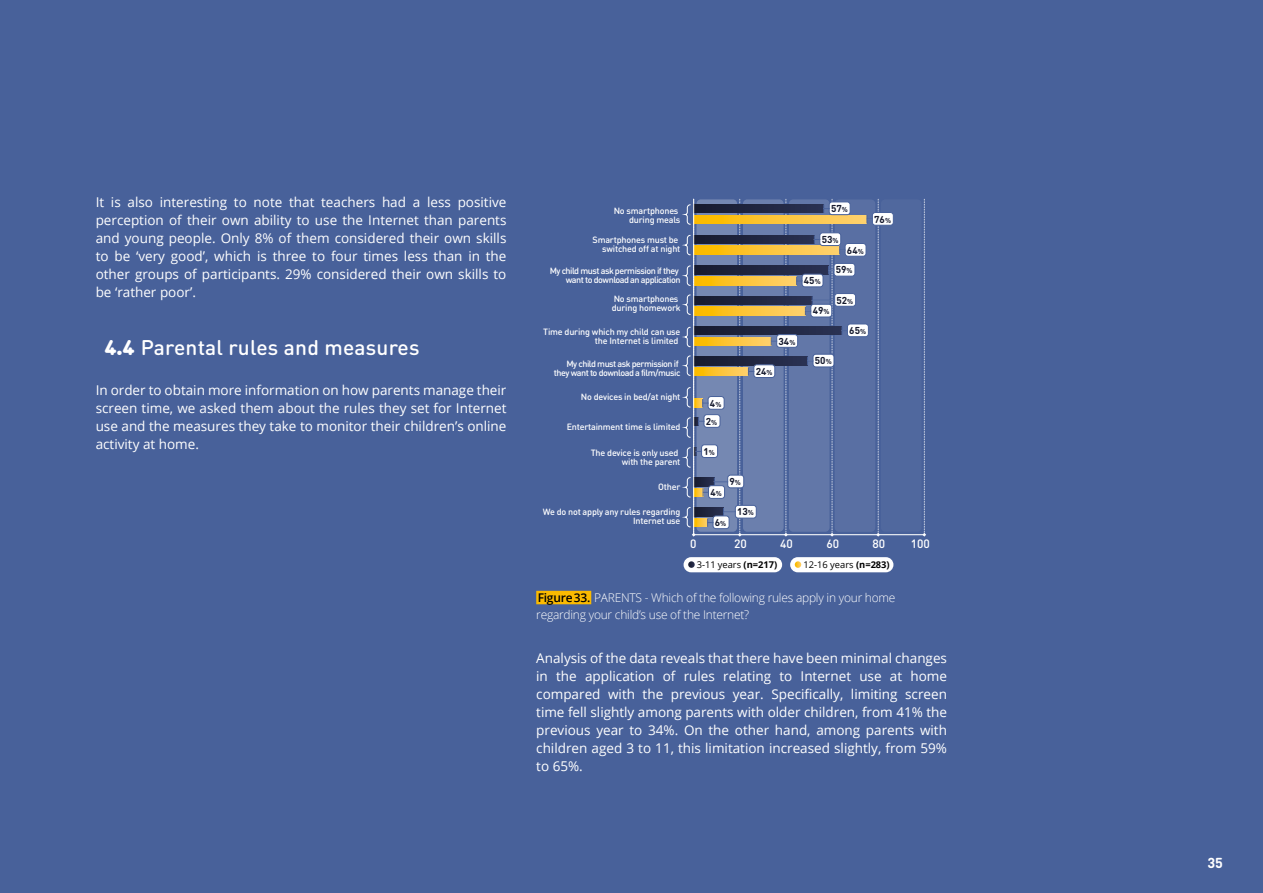
<style>
.page{position:relative;width:1263px;height:893px;background:#48619a}
.page>*{position:absolute;margin:0;border:0;box-sizing:border-box;transform-origin:0 0}
.t1{font:500 21px "DIN Round Pro";letter-spacing:.01em;color:#fff}
.t2{font:700 14.25px "DIN Round Pro";color:#fff}
.t3{font:13.5px/18px "Open Sans";color:#fff;text-align:justify}
.Mention_de_graphe__figure{font:300 12px/16.5px "Open Sans";letter-spacing:-.02em;color:#fff}
.Graph{font:500 12px "DIN Round Pro";color:#fff}
.Graph-2{font:700 9.9px "DIN Round Pro";color:#161a2e}
.Graph-3{font:9.3px "Open Sans";color:#000}
.Graph-4{font:500 9px/9px "DIN Round Pro";letter-spacing:-.02em;color:#fff;text-align:right}
.Graph-5{font:500 9px/9px "DIN Round Pro";letter-spacing:-.055em;color:#fff;text-align:right}
.s1{font-weight:900}
.s2{font-size:7.05px}
.s3{font-weight:700}
.s4{font-weight:600;color:#000}
</style>
<div class="page">
<div style="left:536px;top:591px;width:55px;height:13px;background:#fbba00"></div>
<div style="left:743px;top:199px;width:41px;height:333px;background:#6b7fad;border-radius:4px"></div>
<div style="left:789px;top:199px;width:40px;height:333px;background:#6277a8;border-radius:4px"></div>
<div style="left:835px;top:199px;width:40px;height:333px;background:#596fa3;border-radius:4px"></div>
<div style="left:881px;top:199px;width:40px;height:333px;background:#50689e;border-radius:4px"></div>
<svg style="left:784px;top:199px;width:4px;height:338px"></svg>
<svg style="left:922px;top:199px;width:4px;height:338px"></svg>
<div style="left:683px;top:557px;width:99px;height:15px;background:#fff;border-radius:8px"></div>
<svg style="left:688px;top:561px;width:7px;height:7px"></svg>
<div style="left:790px;top:557px;width:103px;height:15px;background:#fff;border-radius:8px"></div>
<svg style="left:795px;top:561px;width:6px;height:7px"></svg>
<svg style="left:742px;top:215px;width:124px;height:9px"></svg>
<svg style="left:742px;top:246px;width:54px;height:8px"></svg>
<svg style="left:742px;top:277px;width:54px;height:8px"></svg>
<svg style="left:742px;top:307px;width:54px;height:8px"></svg>
<svg style="left:742px;top:337px;width:29px;height:8px"></svg>
<div style="left:694px;top:367px;width:54px;height:9px;background:#fecf67"></div>
<div style="left:694px;top:204px;width:130px;height:9px;background:#222843"></div>
<div style="left:694px;top:235px;width:120px;height:9px;background:#222844"></div>
<div style="left:694px;top:266px;width:134px;height:8px;background:#212742"></div>
<div style="left:694px;top:296px;width:118px;height:9px;background:#232945"></div>
<div style="left:694px;top:326px;width:148px;height:9px;background:#202640"></div>
<div style="left:694px;top:357px;width:114px;height:8px;background:#232a46"></div>
<hr style="left:694px;top:534px;width:230px;height:1px;background:#fff">
<div style="left:829px;top:202px;width:21px;height:13px;border:1px solid #48619a;border-radius:3px"></div>
<div style="left:834px;top:263px;width:21px;height:13px;background:#fff;border-radius:3px"></div>
<div style="left:834px;top:263px;width:21px;height:13px;border:1px solid #48619a;border-radius:3px"></div>
<div style="left:847px;top:324px;width:21px;height:13px;background:#fff;border-radius:3px"></div>
<div style="left:847px;top:324px;width:21px;height:13px;border:1px solid #48619a;border-radius:3px"></div>
<div style="left:777px;top:335px;width:21px;height:12px;background:#fff;border-radius:3px"></div>
<div style="left:776px;top:334px;width:22px;height:14px;border:1px solid #48619a;border-radius:3px"></div>
<svg style="left:771px;top:337px;width:6px;height:9px"></svg>
<div style="left:735px;top:505px;width:21px;height:13px;background:#fff;border-radius:3px"></div>
<div style="left:735px;top:505px;width:21px;height:13px;border:1px solid #48619a;border-radius:3px"></div>
<div style="left:727px;top:475px;width:17px;height:13px;border:1px solid #48619a;border-radius:3px"></div>
<div style="left:754px;top:365px;width:21px;height:12px;background:#fff;border-radius:3px"></div>
<div style="left:754px;top:365px;width:21px;height:13px;border:1px solid #48619a;border-radius:3px"></div>
<svg style="left:748px;top:367px;width:6px;height:9px"></svg>
<div style="left:845px;top:243px;width:21px;height:13px;background:#fff;border-radius:3px"></div>
<div style="left:845px;top:243px;width:21px;height:13px;border:1px solid #48619a;border-radius:3px"></div>
<div style="left:872px;top:212px;width:21px;height:13px;background:#fff;border-radius:3px"></div>
<div style="left:872px;top:212px;width:21px;height:13px;border:1px solid #48619a;border-radius:3px"></div>
<svg style="left:866px;top:199px;width:14px;height:338px"></svg>
<div style="left:835px;top:294px;width:21px;height:12px;background:#fff;border-radius:3px"></div>
<div style="left:834px;top:293px;width:22px;height:13px;border:1px solid #48619a;border-radius:3px"></div>
<svg style="left:796px;top:199px;width:52px;height:338px"></svg>
<svg style="left:685px;top:199px;width:57px;height:338px"></svg>
<p class="t3" style="left:96px;top:193px;width:412px">It is also interesting to note that teachers had a less positive perception of their own ability to use the Internet than parents and young people. Only 8% of them considered their own skills to be ‘very good’, which is three to four times less than in the other groups of participants. 29% considered their own skills to be ‘rather poor’.</p>
<h3 class="t1" style="left:105px;top:333px;width:316px"><span class="s1">4.4</span> Parental rules and measures</h3>
<p class="t3" style="left:96px;top:380px;width:412px">In order to obtain more information on how parents manage their screen time, we asked them about the rules they set for Internet use and the measures they take to monitor their children’s online activity at home.</p>
<p class="Graph-4" style="left:614px;top:205px;width:68px">No smartphones during meals</p>
<p class="Graph-4" style="left:592px;top:235px;width:89px">Smartphones must be switched off at night</p>
<p class="Graph-5" style="left:550px;top:266px;width:132px">My child must ask permission if they want to download an application</p>
<p class="Graph-4" style="left:612px;top:294px;width:70px;text-align:left">No smartphones during homework</p>
<p class="Graph-4" style="left:543px;top:327px;width:139px">Time during which my child can use the Internet is limited</p>
<p class="Graph-5" style="left:554px;top:359px;width:128px">My child must ask permission if they want to download a film/music</p>
<p class="Graph-4" style="left:581px;top:392px;width:101px">No devices in bed/at night</p>
<p class="Graph-4" style="left:567px;top:422px;width:115px">Entertainment time is limited</p>
<p class="Graph-4" style="left:591px;top:448px;width:91px">The device is only used with the parent</p>
<p class="Graph-4" style="left:658px;top:481px;width:24px">Other</p>
<p class="Graph-4" style="left:543px;top:507px;width:139px">We do not apply any rules regarding<br>Internet use</p>
<p class="Graph-2" style="left:778px;top:334px;width:18px">34<span class="s2">%</span></p>
<p class="Graph-2" style="left:756px;top:364px;width:18px">24<span class="s2">%</span></p>
<p class="Graph-2" style="left:831px;top:201px;width:18px">57<span class="s2">%</span></p>
<p class="Graph-2" style="left:822px;top:232px;width:18px">53<span class="s2">%</span></p>
<p class="Graph-2" style="left:836px;top:263px;width:18px">59<span class="s2">%</span></p>
<p class="Graph-2" style="left:847px;top:243px;width:18px">64<span class="s2">%</span></p>
<p class="Graph-2" style="left:804px;top:274px;width:18px">45<span class="s2">%</span></p>
<p class="Graph-2" style="left:813px;top:304px;width:18px">49<span class="s2">%</span></p>
<p class="Graph-2" style="left:836px;top:293px;width:18px">52<span class="s2">%</span></p>
<p class="Graph-2" style="left:849px;top:323px;width:18px">65<span class="s2">%</span></p>
<p class="Graph-2" style="left:874px;top:212px;width:18px">76<span class="s2">%</span></p>
<p class="Graph-2" style="left:815px;top:354px;width:18px">50<span class="s2">%</span></p>
<p class="Graph-2" style="left:710px;top:396px;width:13px">4<span class="s2">%</span></p>
<p class="Graph-2" style="left:706px;top:414px;width:13px">2<span class="s2">%</span></p>
<p class="Graph-2" style="left:703px;top:444px;width:13px">1<span class="s2">%</span></p>
<p class="Graph-2" style="left:710px;top:485px;width:13px">4<span class="s2">%</span></p>
<p class="Graph-2" style="left:729px;top:475px;width:13px">9<span class="s2">%</span></p>
<p class="Graph-2" style="left:737px;top:505px;width:18px">13<span class="s2">%</span></p>
<p class="Graph-2" style="left:715px;top:515px;width:13px">6<span class="s2">%</span></p>
<p class="Graph" style="left:690px;top:535px;width:8px">0</p>
<p class="Graph" style="left:734px;top:535px;width:14px">20</p>
<p class="Graph" style="left:780px;top:535px;width:14px">40</p>
<p class="Graph" style="left:826px;top:535px;width:14px">60</p>
<p class="Graph" style="left:872px;top:535px;width:14px">80</p>
<p class="Graph" style="left:911px;top:535px;width:21px">100</p>
<p class="Graph-3" style="left:697px;top:558px;width:82px">3-11 years <span class="s3">(n=217)</span></p>
<p class="Graph-3" style="left:803px;top:558px;width:88px">12-16 years <span class="s3">(n=283)</span></p>
<p class="Mention_de_graphe__figure" style="left:536px;top:589px;width:361px"><span class="s4">Figure33.</span> PARENTS - Which of the following rules apply in your home regarding your child’s use of the Internet?</p>
<p class="t3" style="left:536px;top:649px;width:412px">Analysis of the data reveals that there have been minimal changes in the application of rules relating to Internet use at home compared with the previous year. Specifically, limiting screen time fell slightly among parents with older children, from 41% the previous year to 34%. On the other hand, among parents with children aged 3 to 11, this limitation increased slightly, from 59% to 65%.</p>
<p class="t2" style="left:1207px;top:853px;width:17px">35</p>
</div>
